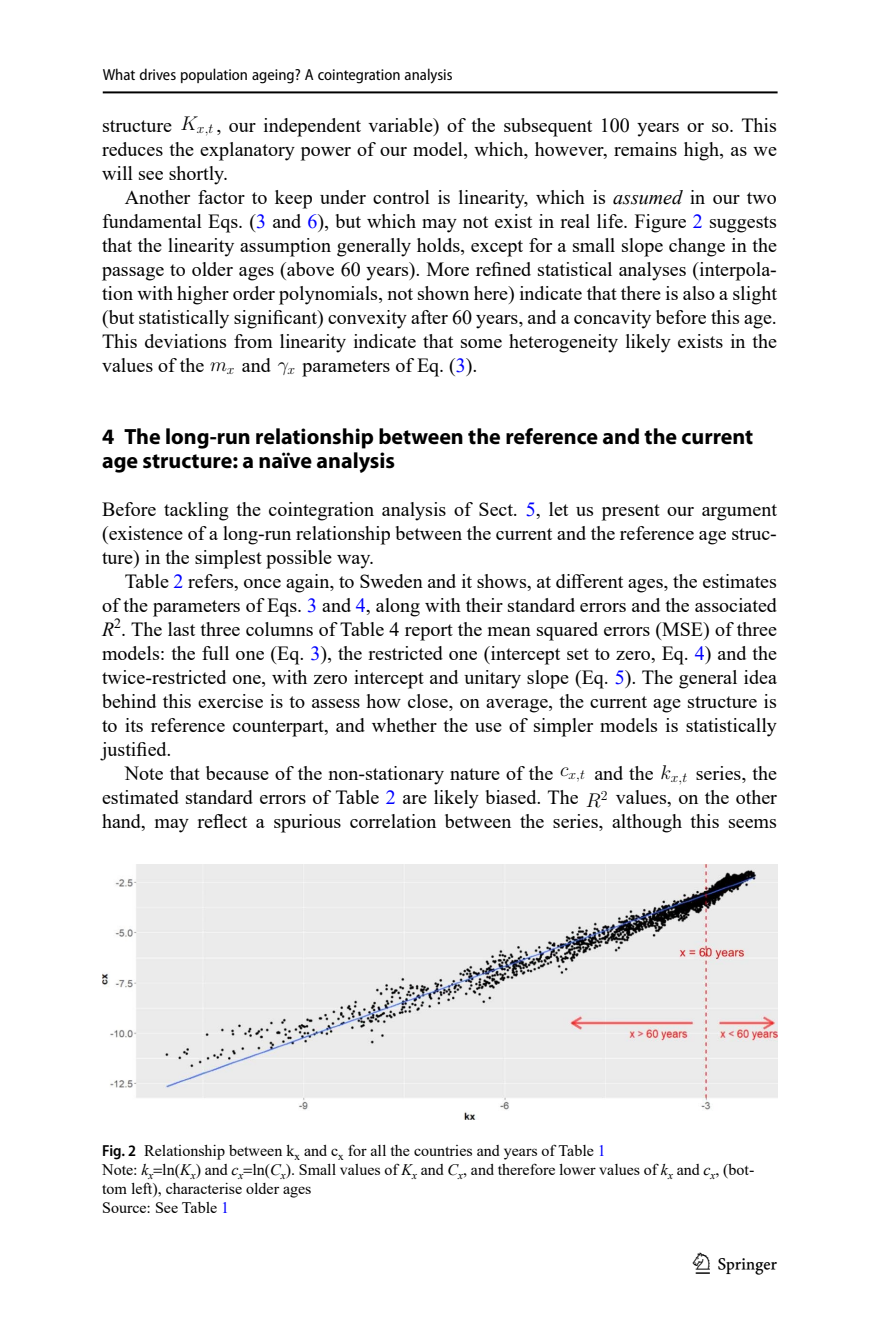
<style>
.page{position:relative;width:879px;height:1333px;background:#fff}
.page>*{position:absolute;margin:0;border:0;box-sizing:border-box;transform-origin:0 0}
.t1{font:30px "Springnew";color:#000}
.Head_1{font:700 22px/24px "Myriad Pro";color:#000}
.Body_Text_Indent{font:20px/24px "Times New Roman";color:#000;text-align:justify}
.Body_Text{font:20px/24px "Times New Roman";color:#000;text-align:justify}
.t2{font:19.8px "CMMI12";color:#000}
.Figure_Caption{font:16px/19px "Times New Roman";color:#000}
.t3{font:semi-condensed 16px "Myriad Pro";color:#000}
.t4{font:13.8px "CMMI12";color:#000}
.s1{font-style:italic}
.s2{color:#00f}
.s3{font-family:"CMMI12";font-size:19.8px}
.s4{font-family:"Myriad Pro";font-weight:600;font-stretch:semi-condensed}
</style>
<div class="page">
<hr style="left:103px;top:91px;width:674px;height:2px;background:#000">
<img style="left:102px;top:864px;width:675px;height:255px">
<p class="t3" style="left:103px;top:66px;width:351px">What drives population ageing? A cointegration analysis</p>
<p class="Body_Text_Indent" style="left:102px;top:112px;width:71px">structure</p>
<p class="t4" style="left:180px;top:123px;width:35px"><sup>K</sup>x,t</p>
<p class="Body_Text_Indent" style="left:102px;top:112px;width:676px;text-indent:114px">, our independent variable) of the subsequent 100 years or so. This reduces the explanatory power of our model, which, however, remains high, as we will see shortly.</p>
<p class="Body_Text_Indent" style="left:102px;top:184px;width:676px;text-indent:23px">Another factor to keep under control is linearity, which is <span class="s1">assumed</span> in our two fundamental Eqs. (<span class="s2">3</span> and <span class="s2">6</span>), but which may not exist in real life. Figure <span class="s2">2</span> suggests that the linearity assumption generally holds, except for a small slope change in the passage to older ages (above 60 years). More refined statistical analyses (interpola&shy;tion with higher order polynomials, not shown here) indicate that there is also a slight (but statistically significant) convexity after 60 years, and a concavity before this age.<br>This deviations from linearity indicate that some heterogeneity likely exists in the values of the <span class="s3">m</span><sub>x</sub> and <span class="s3">γ</span><sub>x</sub> parameters of Eq. (<span class="s2">3</span>).</p>
<p class="Head_1" style="left:102px;top:424px;width:653px">4 The long-run relationship between the reference and the current age structure: a naïve analysis</p>
<p class="Body_Text" style="left:102px;top:496px;width:676px">Before tackling the cointegration analysis of Sect. <span class="s2">5</span>, let us present our argument (existence of a long-run relationship between the current and the reference age struc&shy;ture) in the simplest possible way.</p>
<p class="Body_Text_Indent" style="left:102px;top:568px;width:676px;text-indent:23px">Table <span class="s2">2</span> refers, once again, to Sweden and it shows, at different ages, the estimates of the parameters of Eqs. <span class="s2">3</span> and <span class="s2">4</span>, along with their standard errors and the associated <span class="s1">R</span><sup>2</sup>. The last three columns of Table 4 report the mean squared errors (MSE) of three models: the full one (Eq. <span class="s2">3</span>), the restricted one (intercept set to zero, Eq. <span class="s2">4</span>) and the twice-restricted one, with zero intercept and unitary slope (Eq. <span class="s2">5</span>). The general idea behind this exercise is to assess how close, on average, the current age structure is to its reference counterpart, and whether the use of simpler models is statistically justified.</p>
<p class="Body_Text_Indent" style="left:125px;top:760px;width:430px">Note that because of the non-stationary nature of the</p>
<p class="t4" style="left:560px;top:768px;width:26px"><sup>c</sup>x,t</p>
<p class="Body_Text_Indent" style="left:594px;top:760px;width:61px">and the</p>
<p class="t4" style="left:660px;top:771px;width:28px"><sup>k</sup>x,t</p>
<p class="Body_Text_Indent" style="left:696px;top:760px;width:83px">series, the</p>
<p class="Body_Text_Indent" style="left:102px;top:784px;width:478px">estimated standard errors of Table <span class="s2">2</span> are likely biased. The</p>
<p class="t2" style="left:586px;top:792px;width:23px">R<sup>2</sup></p>
<p class="Body_Text_Indent" style="left:102px;top:784px;width:676px;text-align:right">values, on the other<br>hand, may reflect a spurious correlation between the series, although this seems</p>
<p class="Figure_Caption" style="left:102px;top:1140px;width:505px"><span class="s4">Fig. 2</span> Relationship between k<sub>x</sub> and c<sub>x</sub> for all the countries and years of Table <span class="s2">1</span></p>
<p class="Figure_Caption" style="left:102px;top:1159px;width:653px">Note: <span class="s1">k</span><sub>x</sub> ln(<span class="s1">K</span><sub>x</sub>) and <span class="s1">c</span><sub>x</sub> ln(<span class="s1">C</span><sub>x</sub>). Small values of <span class="s1">K</span><sub>x</sub> and <span class="s1">C</span><sub>x</sub>, and therefore lower values of <span class="s1">k</span><sub>x</sub> and <span class="s1">c</span><sub>x</sub>, (bot&shy;tom left), characterise older ages</p>
<p class="Figure_Caption" style="left:102px;top:1197px;width:128px">Source: See Table <span class="s2">1</span></p>
<h1 class="t1" style="left:696px;top:1246px;width:83px">1 3</h1>
</div>
